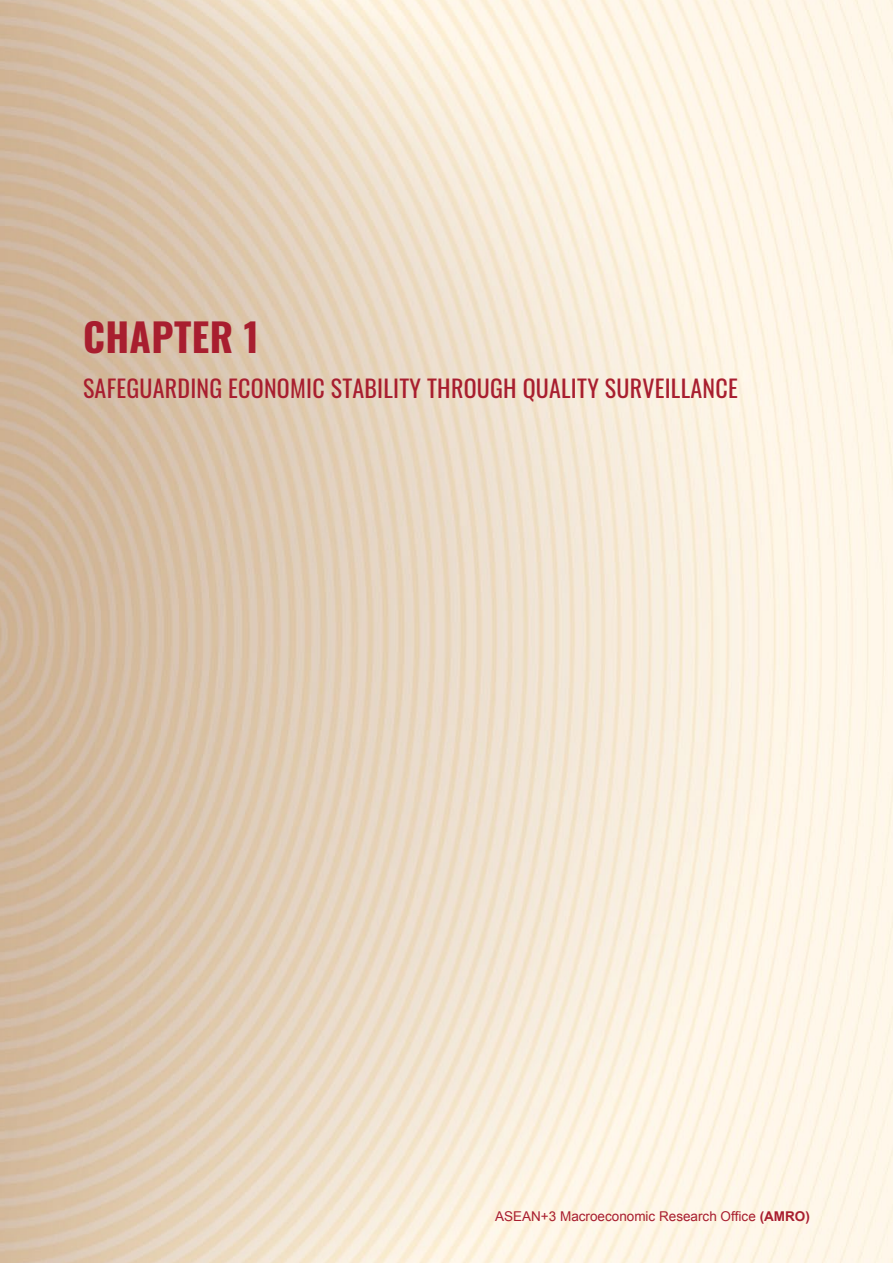
<style>
.page{position:relative;width:893px;height:1263px;background:#fff}
.page>*{position:absolute;margin:0;border:0;box-sizing:border-box;transform-origin:0 0}
.t1{font:700 39px "Oswald";letter-spacing:.01em;color:#a81e2f}
.t2{font:24px "Oswald";letter-spacing:.01em;color:#a81e2f}
.t3{font:13.5px "Arial";color:#a81e2f}
.s1{font-weight:700}
</style>
<div class="page">
<img style="left:0;top:0;width:893px;height:1263px">
<h1 class="t1" style="left:83px;top:316px;width:177px">CHAPTER 1</h1>
<p class="t2" style="left:83px;top:367px;width:656px">SAFEGUARDING ECONOMIC STABILITY THROUGH QUALITY SURVEILLANCE</p>
<p class="t3" style="left:495px;top:1207px;width:316px">ASEAN+3 Macroeconomic Research Office <span class="s1">(AMRO)</span></p>
</div>
